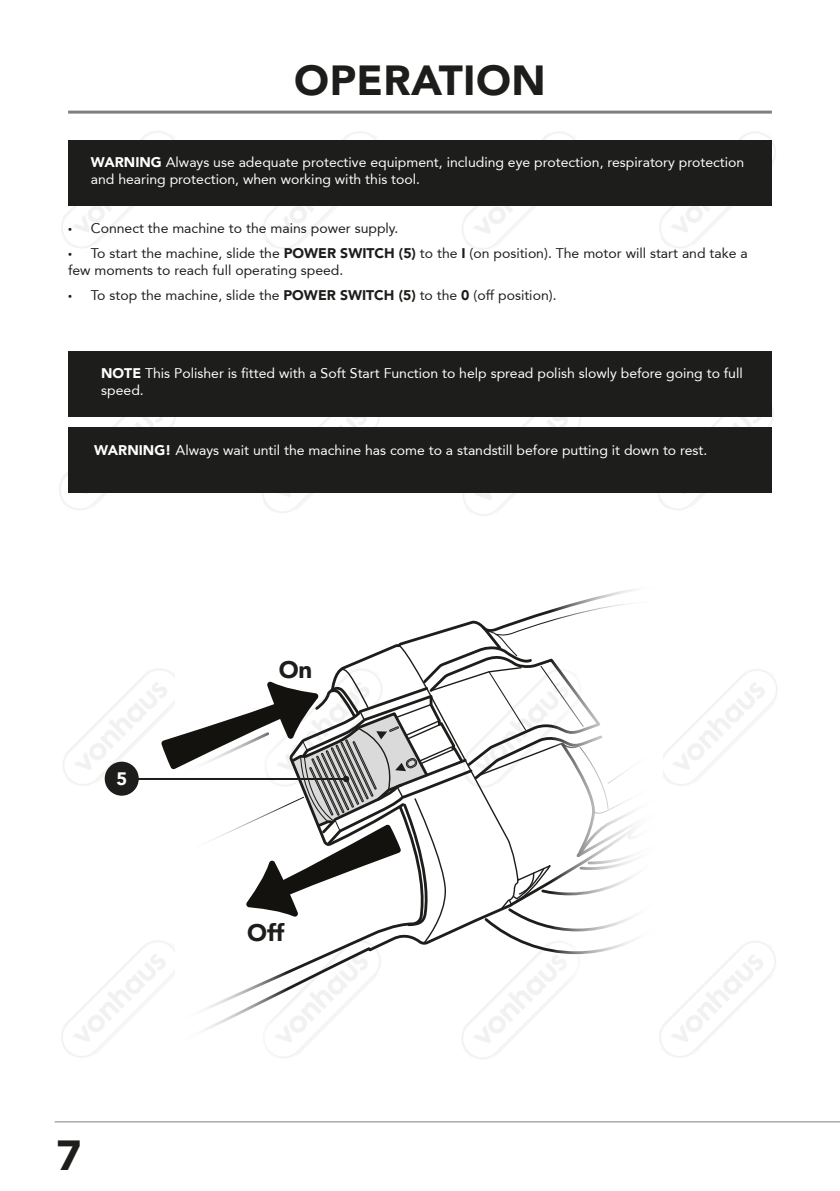
<style>
.page{position:relative;width:840px;height:1191px;background:#fff}
.page>*{position:absolute;margin:0;border:0;box-sizing:border-box;transform-origin:0 0}
.t1{font:900 42px "Avenir 95";letter-spacing:.01em;color:#1d1d1b}
.t2{font:900 24px "Avenir 95";color:#1d1d1b}
.t3{font:900 18px "Avenir 95";color:#fff}
.Body_copy{font:14px/16.8px "Avenir 55 Roman";color:#fff}
.t4{font:14px/16.8px "Avenir 55 Roman";color:#1d1d1b}
.s1{font-family:"Avenir 95";font-weight:900}
.s2{font-family:"Myriad Pro"}
</style>
<div class="page">
<img style="left:61px;top:131px;width:127px;height:117px">
<img style="left:254px;top:131px;width:137px;height:118px">
<img style="left:453px;top:132px;width:137px;height:118px">
<img style="left:650px;top:132px;width:126px;height:116px">
<img style="left:658px;top:383px;width:116px;height:127px">
<img style="left:63px;top:669px;width:98px;height:125px">
<div style="left:68px;top:141px;width:703px;height:65px;background:#1d1d1b"></div>
<hr style="left:68px;top:111px;width:703px;height:3px;background:#837e7d">
<hr style="left:55px;top:1121px;width:784px;height:1px;background:#837e7d">
<div style="left:68px;top:351px;width:703px;height:66px;background:#1d1d1b"></div>
<div style="left:68px;top:427px;width:703px;height:66px;background:#1d1d1b"></div>
<svg style="left:287px;top:977px;width:227px;height:66px"></svg>
<svg style="left:287px;top:955px;width:139px;height:68px"></svg>
<div style="left:105px;top:761px;width:34px;height:34px;background:#1d1d1b;border-radius:50%"></div>
<hr style="left:135px;top:778px;width:210px;height:2px;background:#1d1d1b">
<svg style="left:161px;top:589px;width:472px;height:366px"></svg>
<p class="t1" style="left:294px;top:55px;width:253px">OPERATION</p>
<p class="Body_copy" style="left:91px;top:154px;width:654px"><span class="s1">WARNING</span> Always use adequate protective equipment, including eye protection, respiratory protection and hearing protection, when working with this tool.</p>
<p class="t4" style="left:68px;top:220px;width:331px"><span class="s2">•</span> Connect the machine to the mains power supply.</p>
<p class="t4" style="left:68px;top:245px;width:680px"><span class="s2">•</span> To start the machine, slide the <span class="s1">POWER SWITCH (5)</span> to the <span class="s1">I</span> (on position). The motor will start and take a few moments to reach full operating speed.</p>
<p class="t4" style="left:68px;top:287px;width:489px"><span class="s2">•</span> To stop the machine, slide the <span class="s1">POWER SWITCH (5)</span> to the <span class="s1">0</span> (off position).</p>
<p class="Body_copy" style="left:101px;top:365px;width:642px"><span class="s1">NOTE</span> This Polisher is fitted with a Soft Start Function to help spread polish slowly before going to full speed.</p>
<p class="Body_copy" style="left:94px;top:442px;width:614px"><span class="s1">WARNING!</span> Always wait until the machine has come to a standstill before putting it down to rest.</p>
<p class="t3" style="left:116px;top:768px;width:12px">5</p>
<p class="t1" style="left:57px;top:1130px;width:26px">7</p>
<p class="t2" style="left:278px;top:655px;width:35px">On</p>
<p class="t2" style="left:247px;top:918px;width:39px">Off</p>
</div>
